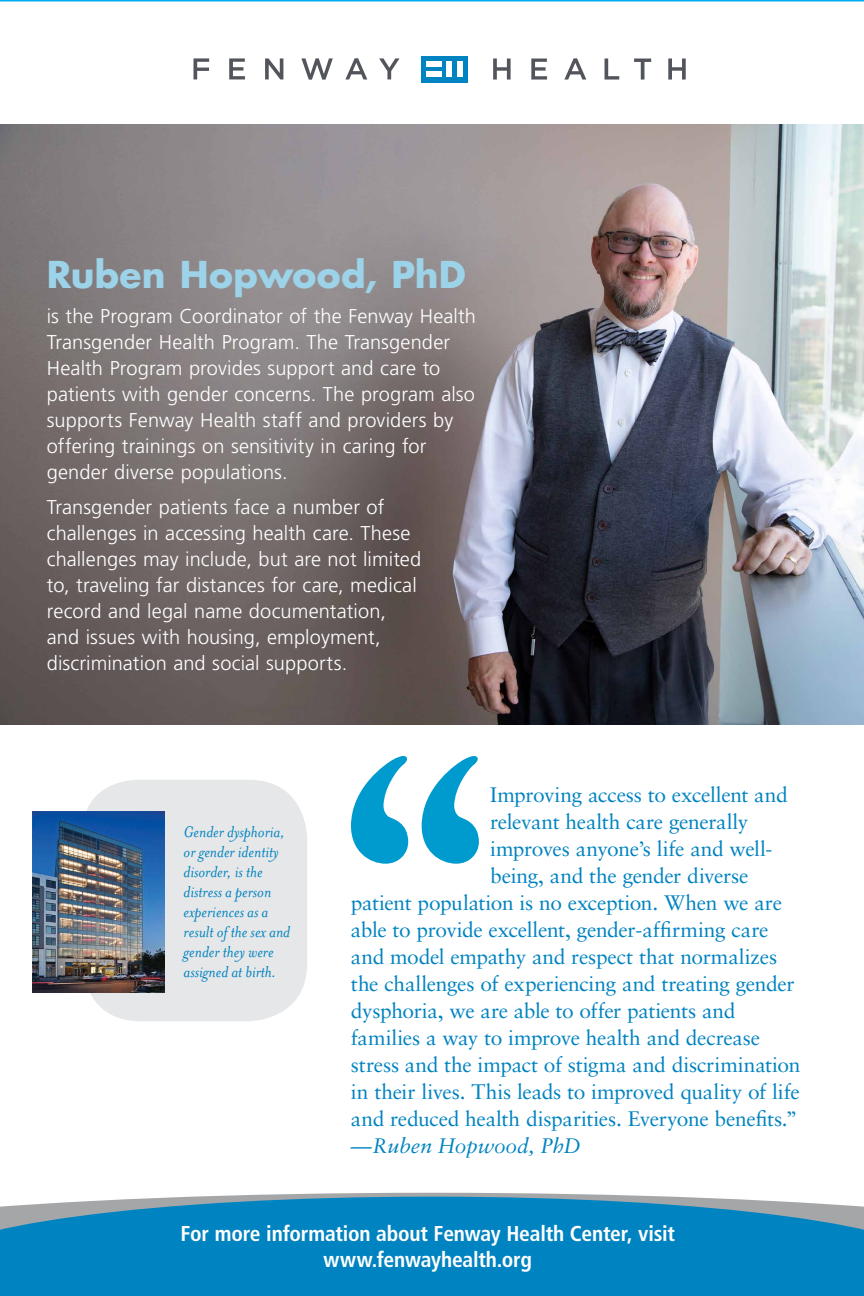
<style>
.page{position:relative;width:864px;height:1296px;background:#fff}
.page>*{position:absolute;margin:0;border:0;box-sizing:border-box;transform-origin:0 0}
.t1{font:700 36px "Futura";letter-spacing:.01em;color:#9cd3e9}
.t2{font:700 condensed 21.5px/26.5px "Frutiger";letter-spacing:-.01em;color:#fff;text-align:center}
.t3{font:21px "Sabon";letter-spacing:-.015em;color:#0083c1}
.t4{font:italic 21px "Sabon";letter-spacing:-.01em;color:#0083c1}
.t5{font:300 20px/26px "Frutiger";letter-spacing:.005em;color:#fff}
.t6{font:italic 18px/20px "Mrs Eaves";color:#0083c1}
</style>
<div class="page">
<div style="left:82px;top:780px;width:225px;height:241px;background:#e6e7e8;border-radius:57px"></div>
<img style="left:0;top:125px;width:864px;height:599px">
<svg style="left:493px;top:59px;width:18px;height:21px"></svg>
<svg style="left:531px;top:59px;width:16px;height:21px"></svg>
<svg style="left:564px;top:58px;width:22px;height:22px"></svg>
<svg style="left:605px;top:59px;width:14px;height:21px"></svg>
<svg style="left:634px;top:59px;width:17px;height:21px"></svg>
<svg style="left:668px;top:59px;width:18px;height:21px"></svg>
<svg style="left:194px;top:58px;width:15px;height:21px"></svg>
<svg style="left:229px;top:58px;width:16px;height:21px"></svg>
<svg style="left:265px;top:58px;width:18px;height:21px"></svg>
<svg style="left:301px;top:58px;width:32px;height:22px"></svg>
<svg style="left:345px;top:58px;width:22px;height:21px"></svg>
<svg style="left:379px;top:58px;width:21px;height:21px"></svg>
<div style="left:421px;top:56px;width:47px;height:26px;background:#0083c1"></div>
<div style="left:426px;top:61px;width:16px;height:6px;background:#fff"></div>
<div style="left:426px;top:72px;width:16px;height:5px;background:#fff"></div>
<div style="left:447px;top:61px;width:5px;height:16px;background:#fff"></div>
<div style="left:457px;top:61px;width:5px;height:16px;background:#fff"></div>
<svg style="left:351px;top:756px;width:128px;height:108px"></svg>
<svg style="left:186px;top:1193px;width:492px;height:4px;fill:#a5a6a8"></svg>
<svg style="left:0;top:1197px;width:864px;height:99px;background:#1187c0"></svg>
<hr style="left:0;top:0;width:864px;height:2px;background:#00aeef">
<img style="left:32px;top:812px;width:132px;height:181px">
<h1 class="t1" style="left:47px;top:250px;width:421px">Ruben Hopwood, PhD</h1>
<p class="t5" style="left:47px;top:303px;width:431px">is the Program Coordinator of the Fenway Health Transgender Health Program. The Transgender Health Program provides support and care to patients with gender concerns. The program also supports Fenway Health staff and providers by offering trainings on sensitivity in caring for gender diverse populations.</p>
<p class="t5" style="left:47px;top:494px;width:376px">Transgender patients face a number of challenges in accessing health care. These challenges may include, but are not limited to, traveling far distances for care, medical record and legal name documentation, and issues with housing, employment, discrimination and social supports.</p>
<p class="t6" style="left:184px;top:822px;width:108px">Gender dysphoria, or gender identity disorder, is the distress a person experiences as a result of the sex and gender they were assigned at birth.</p>
<p class="t3" style="left:490px;top:782px;width:299px">Improving access to excellent and</p>
<p class="t3" style="left:490px;top:809px;width:260px">relevant health care generally</p>
<p class="t3" style="left:490px;top:836px;width:284px">improves anyone’s life and well-</p>
<p class="t3" style="left:490px;top:863px;width:260px">being, and the gender diverse</p>
<p class="t3" style="left:351px;top:890px;width:433px">patient population is no exception. When we are</p>
<p class="t3" style="left:351px;top:917px;width:419px">able to provide excellent, gender-affirming care</p>
<p class="t3" style="left:351px;top:944px;width:428px">and model empathy and respect that normalizes</p>
<p class="t3" style="left:351px;top:971px;width:445px">the challenges of experiencing and treating gender</p>
<p class="t3" style="left:351px;top:998px;width:386px">dysphoria, we are able to offer patients and</p>
<p class="t3" style="left:351px;top:1025px;width:411px">families a way to improve health and decrease</p>
<p class="t3" style="left:351px;top:1052px;width:451px">stress and the impact of stigma and discrimination</p>
<p class="t3" style="left:351px;top:1079px;width:450px">in their lives. This leads to improved quality of life</p>
<p class="t3" style="left:351px;top:1106px;width:448px">and reduced health disparities. Everyone benefits.”</p>
<p class="t4" style="left:351px;top:1134px;width:232px">—Ruben Hopwood, PhD</p>
<p class="t2" style="left:181px;top:1220px;width:496px">For more information about Fenway Health Center, visit www.fenwayhealth.org</p>
</div>
